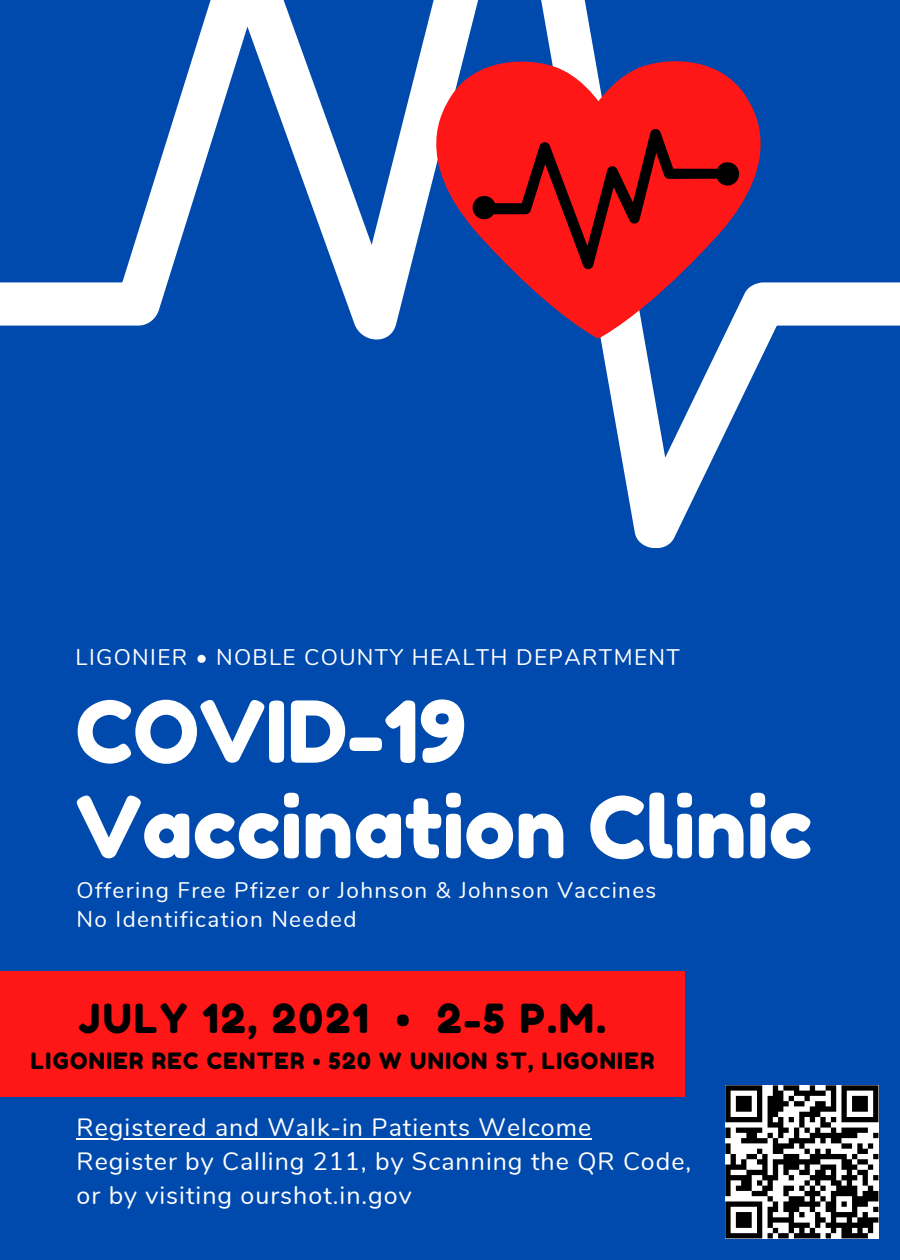
<style>
.page{position:relative;width:900px;height:1260px;background:#004aad}
.page>*{position:absolute;margin:0;border:0;box-sizing:border-box;transform-origin:0 0}
.t1{font:85px/95.5px "Fredoka One";color:#fff}
.t2{font:40px "Fredoka One";letter-spacing:.06em;color:#000}
.t3{font:25px "Nunito";letter-spacing:.04em;color:#fff}
.t4{font:22.5px "Nunito";letter-spacing:.06em;color:#fff}
.t5{font:22.5px "Fredoka One";letter-spacing:.06em;color:#000}
</style>
<div class="page">
<svg style="left:0;top:0;width:900px;height:547px"></svg>
<div style="left:0;top:971px;width:684px;height:126px;background:#ff1616"></div>
<hr style="left:77px;top:1138px;width:515px;height:2px;background:#fff">
<svg style="left:436px;top:61px;width:325px;height:278px;fill:#ff1616"></svg>
<svg style="left:473px;top:129px;width:266px;height:140px;background:#c3151b"></svg>
<svg style="left:725px;top:1085px;width:153px;height:153px;background:#787878"></svg>
<p class="t4" style="left:76px;top:642px;width:606px">LIGONIER • NOBLE COUNTY HEALTH DEPARTMENT</p>
<p class="t1" style="left:76px;top:684px;width:739px">COVID-19<br>Vaccination Clinic</p>
<p class="t4" style="left:77px;top:875px;width:581px">Offering Free Pfizer or Johnson &amp; Johnson Vaccines</p>
<p class="t4" style="left:77px;top:905px;width:281px">No Identification Needed</p>
<p class="t2" style="left:78px;top:994px;width:529px">JULY 12, 2021 • 2-5 P.M.</p>
<p class="t5" style="left:31px;top:1047px;width:625px">LIGONIER REC CENTER • 520 W UNION ST, LIGONIER</p>
<p class="t3" style="left:77px;top:1111px;width:516px">Registered and Walk-in Patients Welcome</p>
<p class="t3" style="left:77px;top:1145px;width:616px">Register by Calling 211, by Scanning the QR Code,</p>
<p class="t3" style="left:77px;top:1178px;width:337px">or by visiting ourshot.in.gov</p>
</div>
